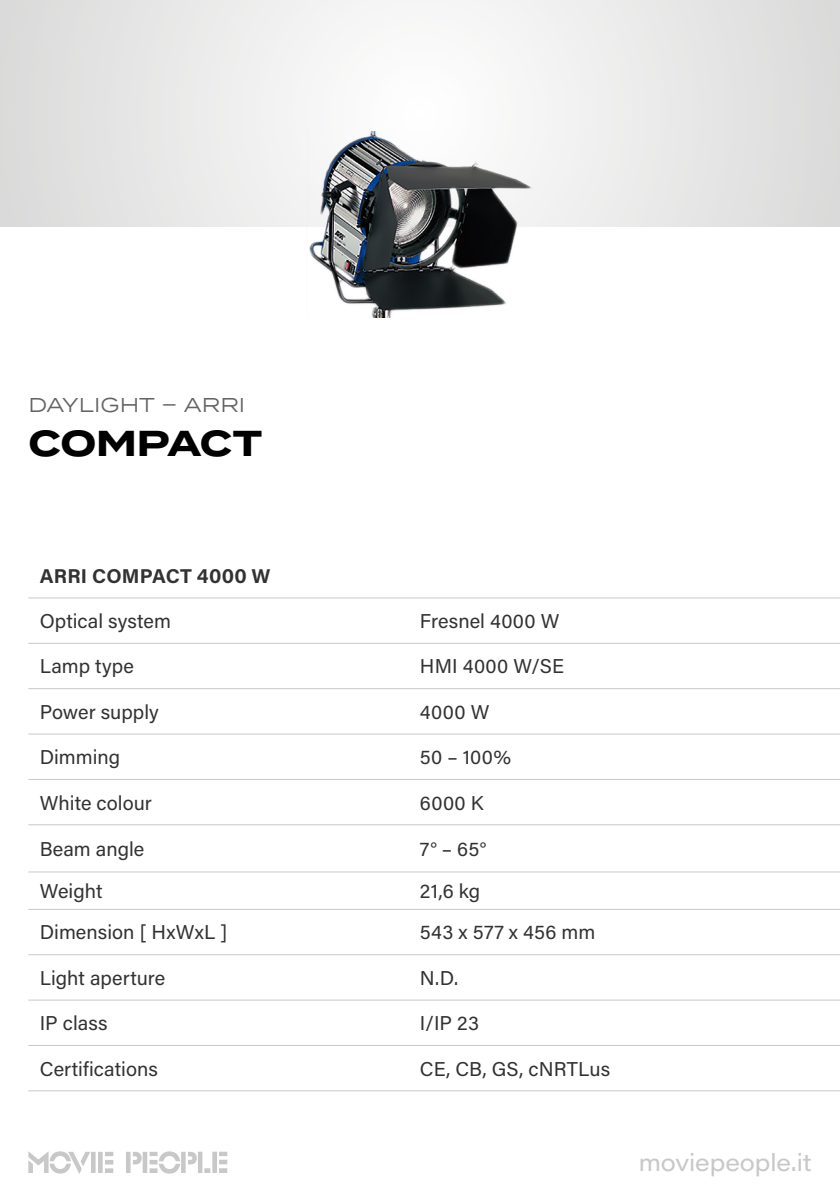
<style>
.page{position:relative;width:840px;height:1191px;background:#fff}
.page>*{position:absolute;margin:0;border:0;box-sizing:border-box;transform-origin:0 0}
.t1{font:700 36px "Termina";letter-spacing:-.005em;color:#000}
.t2{font:24px "Acumin Pro Wide";letter-spacing:-.005em;color:#c8c8c8}
.t3{font:20px "Acumin Pro";letter-spacing:.005em;color:#323232}
.t4{font:700 20px "Acumin Pro";letter-spacing:.01em;color:#323232}
.t5{font:20px "Termina";letter-spacing:.005em;color:#646464}
</style>
<div class="page">
<svg style="left:28px;top:1151px;width:199px;height:23px"></svg>
<svg style="left:0;top:0;width:839px;height:227px"></svg>
<hr style="left:28px;top:597px;width:392px;height:1px;background:#c8c8c8">
<hr style="left:420px;top:597px;width:419px;height:1px;background:#c8c8c8">
<hr style="left:28px;top:643px;width:392px;height:1px;background:#c8c8c8">
<hr style="left:420px;top:643px;width:419px;height:1px;background:#c8c8c8">
<hr style="left:28px;top:688px;width:392px;height:1px;background:#c8c8c8">
<hr style="left:420px;top:688px;width:419px;height:1px;background:#c8c8c8">
<hr style="left:28px;top:733px;width:392px;height:1px;background:#c8c8c8">
<hr style="left:420px;top:733px;width:419px;height:1px;background:#c8c8c8">
<hr style="left:28px;top:779px;width:392px;height:1px;background:#c8c8c8">
<hr style="left:420px;top:779px;width:419px;height:1px;background:#c8c8c8">
<hr style="left:28px;top:824px;width:392px;height:1px;background:#c8c8c8">
<hr style="left:420px;top:824px;width:419px;height:1px;background:#c8c8c8">
<hr style="left:28px;top:871px;width:392px;height:1px;background:#c8c8c8">
<hr style="left:420px;top:871px;width:419px;height:1px;background:#c8c8c8">
<hr style="left:28px;top:909px;width:392px;height:1px;background:#c8c8c8">
<hr style="left:420px;top:909px;width:419px;height:1px;background:#c8c8c8">
<hr style="left:28px;top:954px;width:392px;height:1px;background:#c8c8c8">
<hr style="left:420px;top:954px;width:419px;height:1px;background:#c8c8c8">
<hr style="left:28px;top:999px;width:392px;height:1px;background:#c8c8c8">
<hr style="left:420px;top:999px;width:419px;height:1px;background:#c8c8c8">
<hr style="left:28px;top:1045px;width:392px;height:1px;background:#c8c8c8">
<hr style="left:420px;top:1045px;width:419px;height:1px;background:#c8c8c8">
<hr style="left:28px;top:1090px;width:392px;height:1px;background:#c8c8c8">
<hr style="left:420px;top:1090px;width:419px;height:1px;background:#c8c8c8">
<img style="left:307px;top:131px;width:225px;height:186px">
<p class="t5" style="left:28px;top:391px;width:218px">DAYLIGHT – ARRI</p>
<h1 class="t1" style="left:28px;top:416px;width:235px">COMPACT</h1>
<p class="t4" style="left:40px;top:561px;width:232px">ARRI COMPACT 4000 W</p>
<p class="t3" style="left:40px;top:607px;width:133px">Optical system</p>
<p class="t3" style="left:420px;top:607px;width:141px">Fresnel 4000 W</p>
<p class="t3" style="left:40px;top:652px;width:96px">Lamp type</p>
<p class="t3" style="left:420px;top:652px;width:145px">HMI 4000 W/SE</p>
<p class="t3" style="left:40px;top:698px;width:120px">Power supply</p>
<p class="t3" style="left:420px;top:698px;width:71px">4000 W</p>
<p class="t3" style="left:40px;top:743px;width:82px">Dimming</p>
<p class="t3" style="left:420px;top:743px;width:92px">50 – 100%</p>
<p class="t3" style="left:40px;top:788px;width:114px">White colour</p>
<p class="t3" style="left:420px;top:788px;width:65px">6000 K</p>
<p class="t3" style="left:40px;top:835px;width:106px">Beam angle</p>
<p class="t3" style="left:420px;top:835px;width:68px">7° – 65°</p>
<p class="t3" style="left:40px;top:877px;width:64px">Weight</p>
<p class="t3" style="left:420px;top:877px;width:62px">21,6 kg</p>
<p class="t3" style="left:40px;top:918px;width:189px">Dimension [ HxWxL ]</p>
<p class="t3" style="left:420px;top:918px;width:177px">543 x 577 x 456 mm</p>
<p class="t3" style="left:40px;top:964px;width:127px">Light aperture</p>
<p class="t3" style="left:420px;top:964px;width:40px">N.D.</p>
<p class="t3" style="left:40px;top:1009px;width:69px">IP class</p>
<p class="t3" style="left:420px;top:1009px;width:60px">I/IP 23</p>
<p class="t3" style="left:40px;top:1054px;width:120px">Certifications</p>
<p class="t3" style="left:420px;top:1054px;width:192px">CE, CB, GS, cNRTLus</p>
<p class="t2" style="left:638px;top:1145px;width:174px">moviepeople.it</p>
</div>
